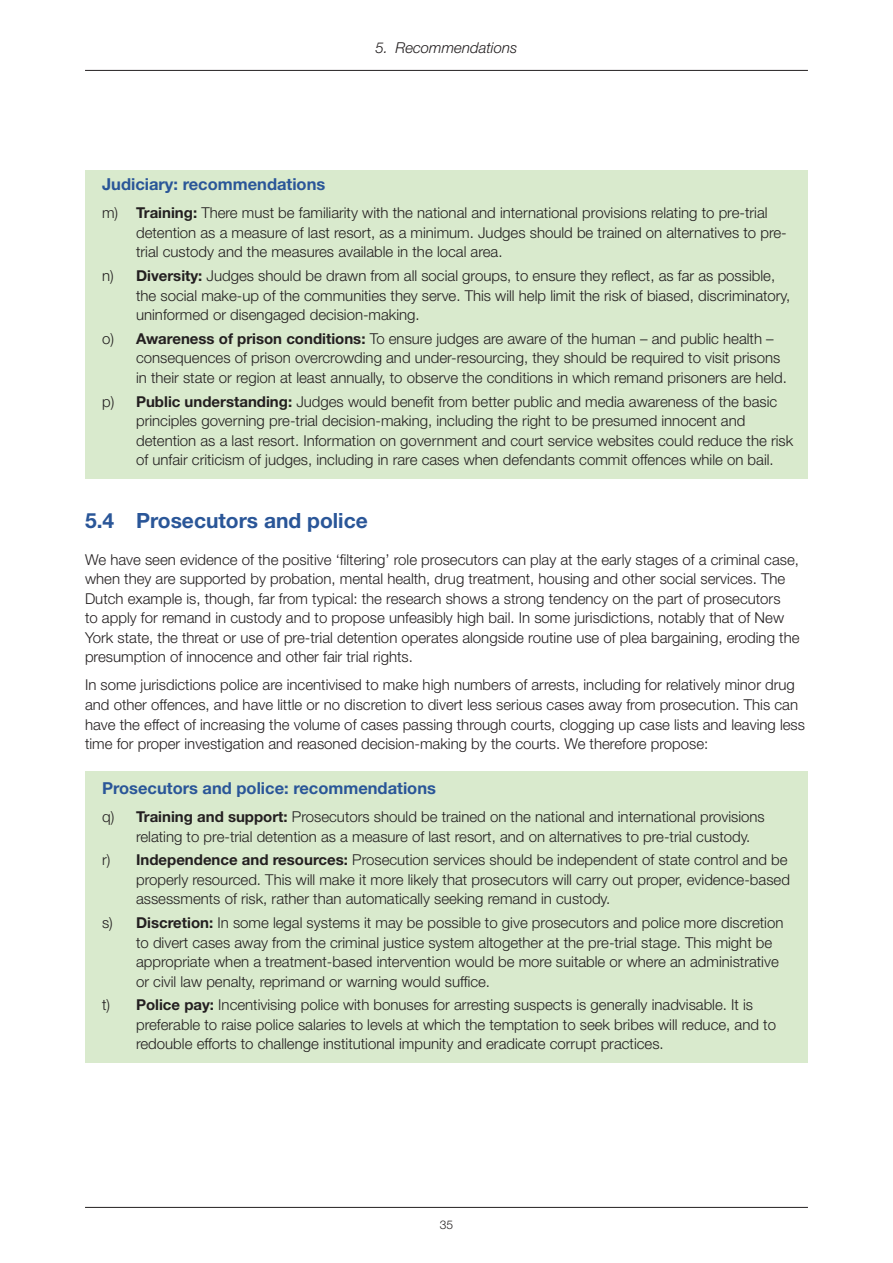
<style>
.page{position:relative;width:893px;height:1263px;background:#fff}
.page>*{position:absolute;margin:0;border:0;box-sizing:border-box;transform-origin:0 0}
.b-head{font:700 21px "Helvetica Neue LT Std";color:#2a5698}
.e-head{font:700 16.5px "Helvetica Neue LT Std";color:#2a5698}
.recommendations{font:300 15px/19.5px "Helvetica Neue LT Std";color:#231f20}
.text{font:300 15px/19.5px "Helvetica Neue LT Std";color:#231f20}
.t1{font:italic 300 15px "Helvetica Neue LT Std";color:#231f20}
.t2{font:300 12px "Helvetica Neue LT Std";color:#231f20}
.s1{font-weight:700}
</style>
<div class="page">
<hr style="left:85px;top:1207px;width:723px;height:1px;background:#231f20">
<hr style="left:85px;top:70px;width:723px;height:1px;background:#231f20">
<div style="left:85px;top:772px;width:723px;height:291px;background:#d9eacd"></div>
<div style="left:85px;top:170px;width:723px;height:308px;background:#d9eacd"></div>
<p class="t1" style="left:376px;top:39px;width:143px">5. Recommendations</p>
<p class="e-head" style="left:102px;top:174px;width:225px">Judiciary: recommendations</p>
<p class="recommendations" style="left:136px;top:203px;width:652px;text-indent:-34px">m) <span class="s1">Training:</span> There must be familiarity with the national and international provisions relating to pre-trial detention as a measure of last resort, as a minimum. Judges should be trained on alternatives to pre&shy;trial custody and the measures available in the local area.</p>
<p class="recommendations" style="left:136px;top:266px;width:656px;text-indent:-34px">n) <span class="s1">Diversity:</span> Judges should be drawn from all social groups, to ensure they reflect, as far as possible, the social make-up of the communities they serve. This will help limit the risk of biased, discriminatory, uninformed or disengaged decision-making.</p>
<p class="recommendations" style="left:136px;top:328px;width:652px;text-indent:-34px">o) <span class="s1">Awareness of prison conditions:</span> To ensure judges are aware of the human – and public health – consequences of prison overcrowding and under-resourcing, they should be required to visit prisons in their state or region at least annually, to observe the conditions in which remand prisoners are held.</p>
<p class="recommendations" style="left:136px;top:391px;width:659px;text-indent:-34px">p) <span class="s1">Public understanding:</span> Judges would benefit from better public and media awareness of the basic principles governing pre-trial decision-making, including the right to be presumed innocent and detention as a last resort. Information on government and court service websites could reduce the risk of unfair criticism of judges, including in rare cases when defendants commit offences while on bail.</p>
<p class="b-head" style="left:85px;top:508px;width:284px">5.4 Prosecutors and police</p>
<p class="text" style="left:85px;top:550px;width:716px">We have seen evidence of the positive ‘filtering’ role prosecutors can play at the early stages of a criminal case, when they are supported by probation, mental health, drug treatment, housing and other social services. The Dutch example is, though, far from typical: the research shows a strong tendency on the part of prosecutors<br>to apply for remand in custody and to propose unfeasibly high bail. In some jurisdictions, notably that of New York state, the threat or use of pre-trial detention operates alongside routine use of plea bargaining, eroding the presumption of innocence and other fair trial rights.</p>
<p class="text" style="left:85px;top:675px;width:721px">In some jurisdictions police are incentivised to make high numbers of arrests, including for relatively minor drug and other offences, and have little or no discretion to divert less serious cases away from prosecution. This can have the effect of increasing the volume of cases passing through courts, clogging up case lists and leaving less time for proper investigation and reasoned decision-making by the courts. We therefore propose:</p>
<p class="e-head" style="left:102px;top:778px;width:335px">Prosecutors and police: recommendations</p>
<p class="recommendations" style="left:136px;top:807px;width:630px;text-indent:-34px">q) <span class="s1">Training and support:</span> Prosecutors should be trained on the national and international provisions relating to pre-trial detention as a measure of last resort, and on alternatives to pre-trial custody.</p>
<p class="recommendations" style="left:136px;top:850px;width:655px;text-indent:-34px">r) <span class="s1">Independence and resources:</span> Prosecution services should be independent of state control and be properly resourced. This will make it more likely that prosecutors will carry out proper, evidence-based assessments of risk, rather than automatically seeking remand in custody.</p>
<p class="recommendations" style="left:136px;top:913px;width:649px;text-indent:-34px">s) <span class="s1">Discretion:</span> In some legal systems it may be possible to give prosecutors and police more discretion to divert cases away from the criminal justice system altogether at the pre-trial stage. This might be appropriate when a treatment-based intervention would be more suitable or where an administrative or civil law penalty, reprimand or warning would suffice.</p>
<p class="recommendations" style="left:136px;top:995px;width:641px;text-indent:-34px">t) <span class="s1">Police pay:</span> Incentivising police with bonuses for arresting suspects is generally inadvisable. It is preferable to raise police salaries to levels at which the temptation to seek bribes will reduce, and to redouble efforts to challenge institutional impunity and eradicate corrupt practices.</p>
<p class="t2" style="left:440px;top:1217px;width:15px">35</p>
</div>
